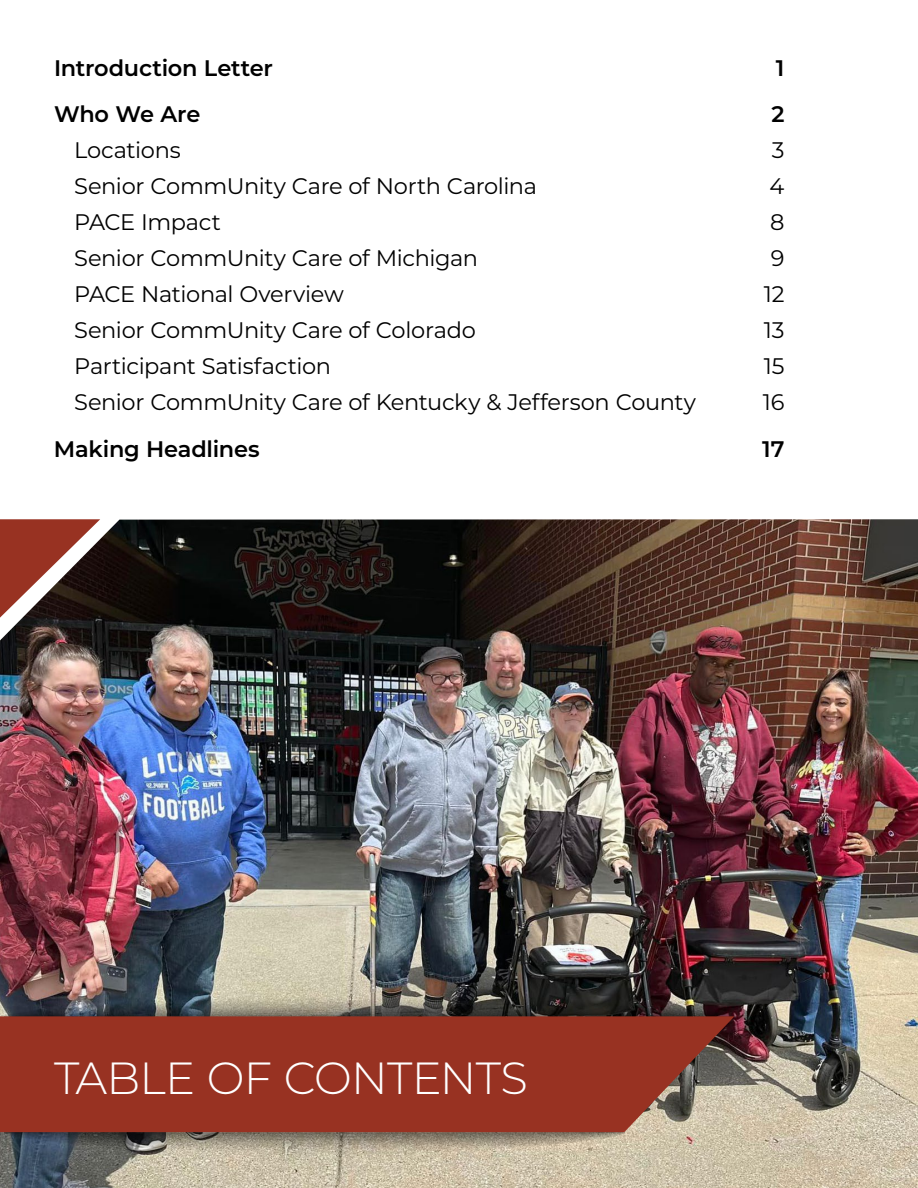
<style>
.page{position:relative;width:918px;height:1188px;background:#fff}
.page>*{position:absolute;margin:0;border:0;box-sizing:border-box;transform-origin:0 0}
.t1{font:300 45px "Montserrat";letter-spacing:-.015em;color:#fff}
.t2{font:22.5px "Montserrat";letter-spacing:-.015em;color:#000}
.t3{font:600 22.5px "Montserrat";letter-spacing:-.01em;color:#000}
</style>
<div class="page">
<img style="left:0;top:519px;width:918px;height:669px">
<svg style="left:5px;top:1132px;width:620px;height:26px;background:#948e80"></svg>
<img style="left:5px;top:994px;width:729px;height:22px">
<svg style="left:0;top:1016px;width:734px;height:116px;background:#973828"></svg>
<svg style="left:0;top:519px;width:100px;height:99px"></svg>
<p class="t3" style="left:54px;top:52px;width:220px">Introduction Letter</p>
<p class="t3" style="left:776px;top:52px;width:10px">1</p>
<p class="t3" style="left:54px;top:98px;width:148px">Who We Are</p>
<p class="t3" style="left:771px;top:98px;width:15px">2</p>
<p class="t2" style="left:74px;top:135px;width:108px">Locations</p>
<p class="t2" style="left:772px;top:135px;width:14px">3</p>
<p class="t2" style="left:74px;top:171px;width:464px">Senior CommUnity Care of North Carolina</p>
<p class="t2" style="left:770px;top:171px;width:16px">4</p>
<p class="t2" style="left:74px;top:207px;width:148px">PACE Impact</p>
<p class="t2" style="left:770px;top:207px;width:16px">8</p>
<p class="t2" style="left:74px;top:243px;width:405px">Senior CommUnity Care of Michigan</p>
<p class="t2" style="left:771px;top:243px;width:15px">9</p>
<p class="t2" style="left:74px;top:279px;width:271px">PACE National Overview</p>
<p class="t2" style="left:764px;top:279px;width:22px">12</p>
<p class="t2" style="left:74px;top:315px;width:403px">Senior CommUnity Care of Colorado</p>
<p class="t2" style="left:764px;top:315px;width:22px">13</p>
<p class="t2" style="left:74px;top:351px;width:258px">Participant Satisfaction</p>
<p class="t2" style="left:764px;top:351px;width:22px">15</p>
<p class="t2" style="left:74px;top:387px;width:623px">Senior CommUnity Care of Kentucky &amp; Jefferson County</p>
<p class="t2" style="left:763px;top:387px;width:23px">16</p>
<p class="t3" style="left:54px;top:433px;width:207px">Making Headlines</p>
<p class="t3" style="left:762px;top:433px;width:24px">17</p>
<h1 class="t1" style="left:54px;top:1047px;width:475px">TABLE OF CONTENTS</h1>
</div>
